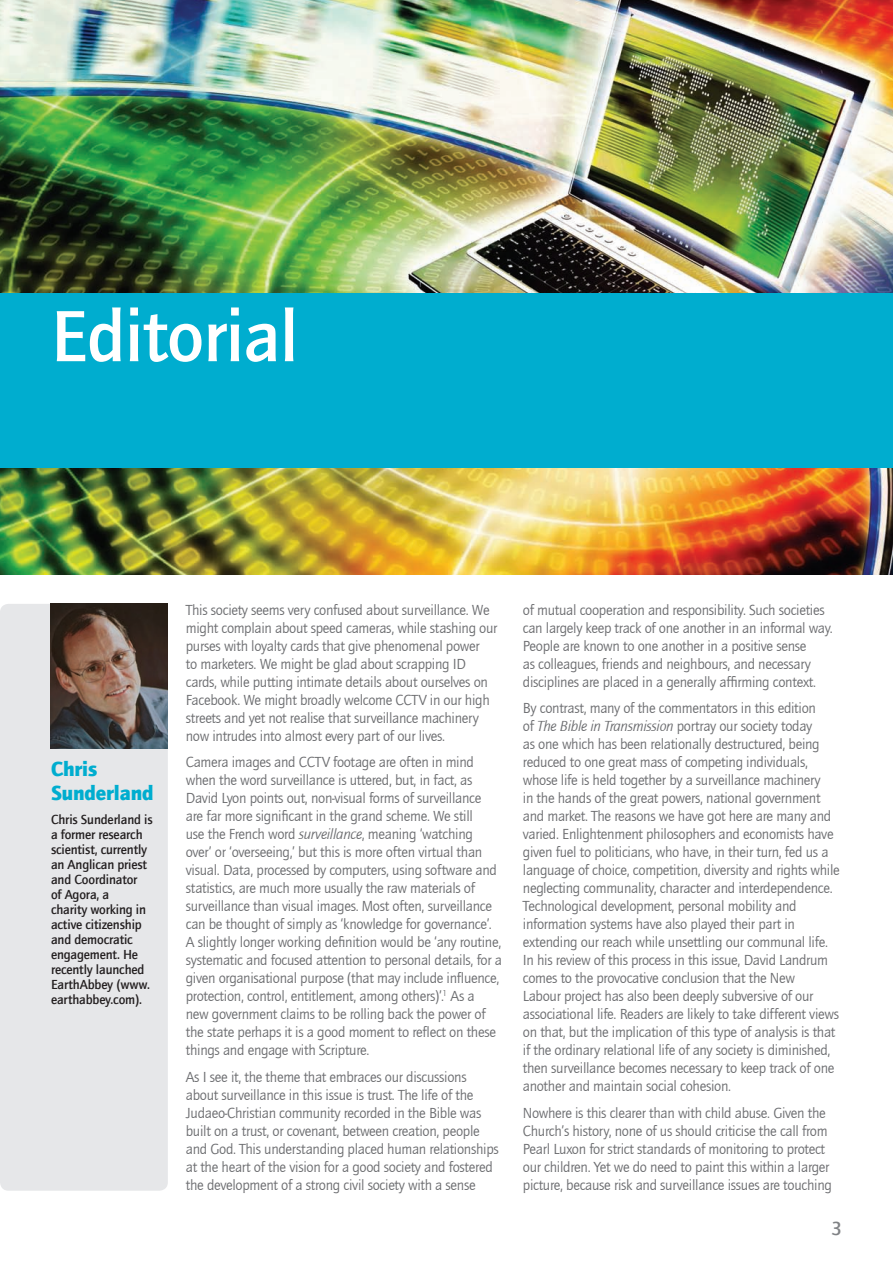
<style>
.page{position:relative;width:893px;height:1263px;background:#fff}
.page>*{position:absolute;margin:0;border:0;box-sizing:border-box;transform-origin:0 0}
.t1{font:500 75px "ITC Quay Sans Com";letter-spacing:-.01em;color:#fff}
.t2{font:900 21px/24px "ITC Quay Sans Com";letter-spacing:-.01em;color:#00adcf}
.t3{font:500 19.5px "ITC Quay Sans Com";color:#808285}
.t4{font:15px/18px "ITC Quay Sans Com";letter-spacing:-.02em;color:#6c6d70}
.t5{font:500 13.5px/15px "ITC Quay Sans Com";letter-spacing:-.01em;color:#231f20}
.s1{font-style:italic}
</style>
<div class="page">
<img style="left:0;top:0;width:893px;height:574px">
<div style="left:0;top:293px;width:893px;height:175px;background:#00adcf"></div>
<div style="left:0;top:604px;width:168px;height:587px;background:#e6e7e9;border-radius:9px"></div>
<img style="left:51px;top:604px;width:117px;height:144px">
<h1 class="t1" style="left:51px;top:290px;width:249px">Editorial</h1>
<h2 class="t2" style="left:51px;top:756px;width:104px">Chris<br>Sunderland</h2>
<p class="t5" style="left:51px;top:811px;width:103px">Chris Sunderland is a former research scientist, currently an Anglican priest and Coordinator<br>of Agora, a<br>charity working in active citizenship and democratic engagement. He recently launched<br>EarthAbbey (www. earthabbey.com).</p>
<p class="t4" style="left:186px;top:600px;width:313px">This society seems very confused about surveillance. We might complain about speed cameras, while stashing our purses with loyalty cards that give phenomenal power<br>to marketers. We might be glad about scrapping ID cards, while putting intimate details about ourselves on Facebook. We might broadly welcome CCTV in our high streets and yet not realise that surveillance machinery now intrudes into almost every part of our lives.</p>
<p class="t4" style="left:186px;top:753px;width:318px">Camera images and CCTV footage are often in mind when the word surveillance is uttered, but, in fact, as David Lyon points out, non-visual forms of surveillance are far more significant in the grand scheme. We still<br>use the French word <span class="s1">surveillance</span>, meaning ‘watching over’ or ‘overseeing,’ but this is more often virtual than visual. Data, processed by computers, using software and statistics, are much more usually the raw materials of surveillance than visual images. Most often, surveillance can be thought of simply as ‘knowledge for governance’.<br>A slightly longer working definition would be ‘any routine, systematic and focused attention to personal details, for a given organisational purpose (that may include influence, protection, control, entitlement, among others)’.<sup>1</sup> As a<br>new government claims to be rolling back the power of the state perhaps it is a good moment to reflect on these things and engage with Scripture.</p>
<p class="t4" style="left:186px;top:1067px;width:314px">As I see it, the theme that embraces our discussions about surveillance in this issue is trust. The life of the Judaeo-Christian community recorded in the Bible was built on a trust, or covenant, between creation, people and God. This understanding placed human relationships at the heart of the vision for a good society and fostered the development of a strong civil society with a sense</p>
<p class="t4" style="left:523px;top:600px;width:311px">of mutual cooperation and responsibility. Such societies can largely keep track of one another in an informal way.<br>People are known to one another in a positive sense<br>as colleagues, friends and neighbours, and necessary disciplines are placed in a generally affirming context.</p>
<p class="t4" style="left:523px;top:699px;width:318px">By contrast, many of the commentators in this edition<br>of <span class="s1">The Bible in Transmission</span> portray our society today<br>as one which has been relationally destructured, being reduced to one great mass of competing individuals, whose life is held together by a surveillance machinery<br>in the hands of the great powers, national government and market. The reasons we have got here are many and varied. Enlightenment philosophers and economists have given fuel to politicians, who have, in their turn, fed us a language of choice, competition, diversity and rights while neglecting communality, character and interdependence.<br>Technological development, personal mobility and information systems have also played their part in extending our reach while unsettling our communal life.<br>In his review of this process in this issue, David Landrum comes to the provocative conclusion that the New<br>Labour project has also been deeply subversive of our associational life. Readers are likely to take different views on that, but the implication of this type of analysis is that if the ordinary relational life of any society is diminished, then surveillance becomes necessary to keep track of one another and maintain social cohesion.</p>
<p class="t4" style="left:523px;top:1103px;width:311px">Nowhere is this clearer than with child abuse. Given the Church’s history, none of us should criticise the call from Pearl Luxon for strict standards of monitoring to protect our children. Yet we do need to paint this within a larger picture, because risk and surveillance issues are touching</p>
<h3 class="t3" style="left:831px;top:1216px;width:12px">3</h3>
</div>
